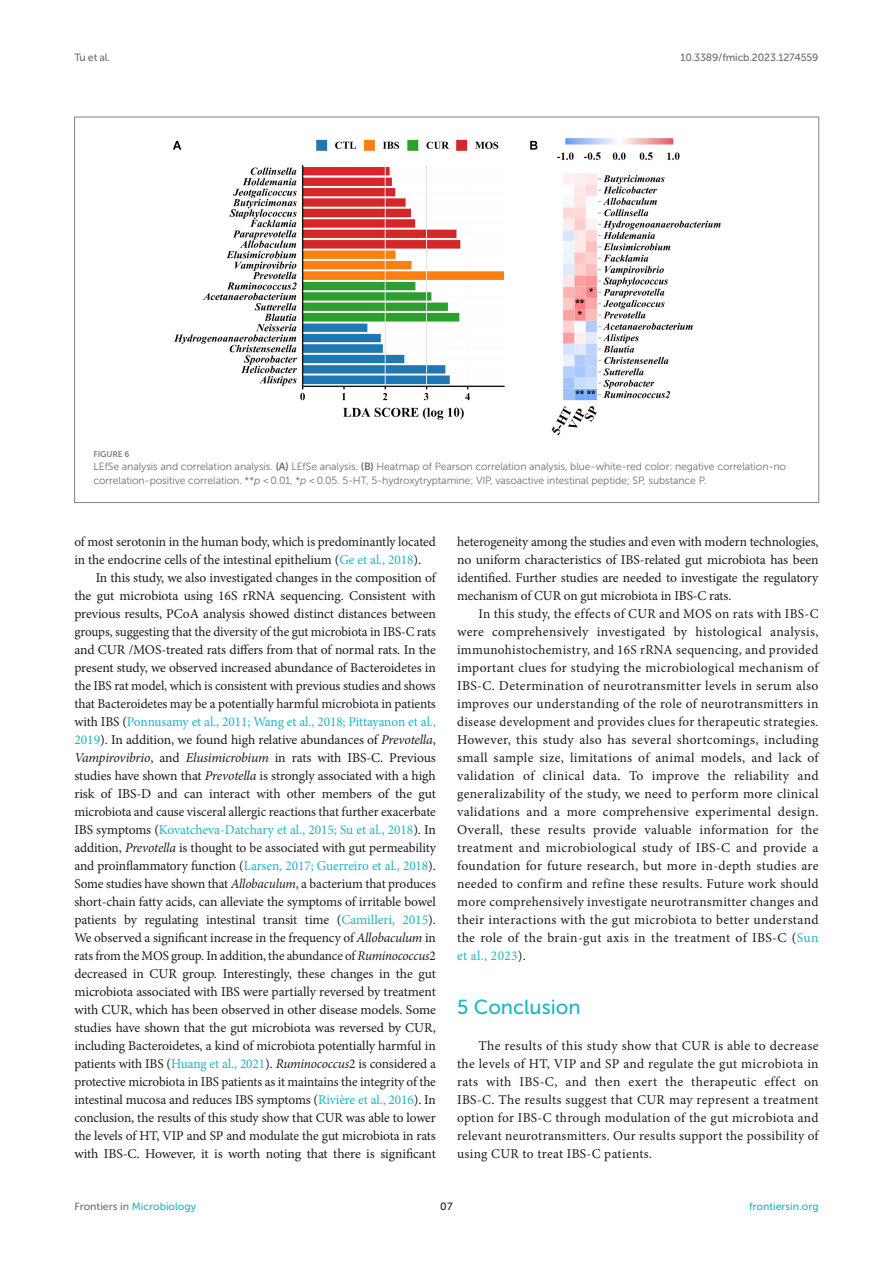
<style>
.page{position:relative;width:893px;height:1263px;background:#fff}
.page>*{position:absolute;margin:0;border:0;box-sizing:border-box;transform-origin:0 0}
.HEAD_1{font:20.25px "Museo Sans 500";color:#1db5c3}
.TEXT{font:13.5px/18px "Minion Pro";letter-spacing:-.005em;color:#1b1c1b;text-align:justify}
.TEXT_FLUSH{font:13.5px/18px "Minion Pro";letter-spacing:.025em;color:#1b1c1b;text-align:justify}
.FIG_LEG{font:10.5px/13.5px "Museo Sans 300";letter-spacing:-.01em;color:#706f70}
.t1{font:10.5px "Museo Sans 500";color:#1db5c3}
.t2{font:10.5px "Museo Sans 500";letter-spacing:-.015em;color:#706f70}
.t3{font:10.5px "Museo Sans 500";color:#1b1c1b}
.FIG_HD{font:8.25px "Museo Sans 700";letter-spacing:-.01em;color:#7e7f7f}
.s1{font-family:"Museo Sans 700"}
.s2{font-style:italic}
.s3{color:#1db5c3}
.s4{color:#706f70}
</style>
<div class="page">
<img style="left:173px;top:138px;width:548px;height:298px">
<p class="t2" style="left:74px;top:51px;width:37px">Tu et al.</p>
<p class="t2" style="left:680px;top:51px;width:140px">10.3389/fmicb.2023.1274559</p>
<p class="FIG_HD" style="left:94px;top:449px;width:37px">FIGURE 6</p>
<p class="FIG_LEG" style="left:94px;top:460px;width:694px">LEfSe analysis and correlation analysis. <span class="s1">(A)</span> LEfSe analysis. <span class="s1">(B)</span> Heatmap of Pearson correlation analysis, blue-white-red color: negative correlation-no correlation-positive correlation. **<span class="s2">p</span> &lt; 0.01, *<span class="s2">p</span> &lt; 0.05. 5-HT, 5-hydroxytryptamine; VIP, vasoactive intestinal peptide; SP, substance P.</p>
<p class="TEXT" style="left:74px;top:533px;width:363px">of most serotonin in the human body, which is predominantly located in the endocrine cells of the intestinal epithelium (<span class="s3">Ge et al., 2018</span>).</p>
<p class="TEXT" style="left:74px;top:569px;width:363px;text-indent:21px">In this study, we also investigated changes in the composition of the gut microbiota using 16S rRNA sequencing. Consistent with previous results, PCoA analysis showed distinct distances between groups, suggesting that the diversity of the gut microbiota in IBS-C rats and CUR /MOS-treated rats differs from that of normal rats. In the present study, we observed increased abundance of Bacteroidetes in the IBS rat model, which is consistent with previous studies and shows that Bacteroidetes may be a potentially harmful microbiota in patients with IBS (<span class="s3">Ponnusamy et al., 2011; Wang et al., 2018; Pittayanon et al., 2019</span>). In addition, we found high relative abundances of <span class="s2">Prevotella</span>, <span class="s2">Vampirovibrio</span>, and <span class="s2">Elusimicrobium</span> in rats with IBS-C. Previous studies have shown that <span class="s2">Prevotella</span> is strongly associated with a high risk of IBS-D and can interact with other members of the gut microbiota and cause visceral allergic reactions that further exacerbate IBS symptoms (<span class="s3">Kovatcheva-Datchary et al., 2015; Su et al., 2018</span>). In addition, <span class="s2">Prevotella</span> is thought to be associated with gut permeability and proinflammatory function (<span class="s3">Larsen, 2017; Guerreiro et al., 2018</span>).<br>Some studies have shown that <span class="s2">Allobaculum</span>, a bacterium that produces short-chain fatty acids, can alleviate the symptoms of irritable bowel patients by regulating intestinal transit time (<span class="s3">Camilleri, 2015</span>).<br>We observed a significant increase in the frequency of <span class="s2">Allobaculum</span> in rats from the MOS group. In addition, the abundance of <span class="s2">Ruminococcus</span>2 decreased in CUR group. Interestingly, these changes in the gut microbiota associated with IBS were partially reversed by treatment with CUR, which has been observed in other disease models. Some studies have shown that the gut microbiota was reversed by CUR, including Bacteroidetes, a kind of microbiota potentially harmful in patients with IBS (<span class="s3">Huang et al., 2021</span>). <span class="s2">Ruminococcus</span>2 is considered a protective microbiota in IBS patients as it maintains the integrity of the intestinal mucosa and reduces IBS symptoms (<span class="s3">Rivière et al., 2016</span>). In conclusion, the results of this study show that CUR was able to lower the levels of HT, VIP and SP and modulate the gut microbiota in rats with IBS-C. However, it is worth noting that there is significant</p>
<p class="TEXT" style="left:457px;top:533px;width:363px">heterogeneity among the studies and even with modern technologies, no uniform characteristics of IBS-related gut microbiota has been identified. Further studies are needed to investigate the regulatory mechanism of CUR on gut microbiota in IBS-C rats.</p>
<p class="TEXT" style="left:457px;top:605px;width:363px;text-indent:21px">In this study, the effects of CUR and MOS on rats with IBS-C were comprehensively investigated by histological analysis, immunohistochemistry, and 16S rRNA sequencing, and provided important clues for studying the microbiological mechanism of IBS-C. Determination of neurotransmitter levels in serum also improves our understanding of the role of neurotransmitters in disease development and provides clues for therapeutic strategies.<br>However, this study also has several shortcomings, including small sample size, limitations of animal models, and lack of validation of clinical data. To improve the reliability and generalizability of the study, we need to perform more clinical validations and a more comprehensive experimental design.<br>Overall, these results provide valuable information for the treatment and microbiological study of IBS-C and provide a foundation for future research, but more in-depth studies are needed to confirm and refine these results. Future work should more comprehensively investigate neurotransmitter changes and their interactions with the gut microbiota to better understand the role of the brain-gut axis in the treatment of IBS-C (<span class="s3">Sun et al., 2023</span>).</p>
<p class="HEAD_1" style="left:457px;top:996px;width:125px">5 Conclusion</p>
<p class="TEXT_FLUSH" style="left:457px;top:1037px;width:363px;text-indent:21px">The results of this study show that CUR is able to decrease the levels of HT, VIP and SP and regulate the gut microbiota in rats with IBS-C, and then exert the therapeutic effect on IBS-C. The results suggest that CUR may represent a treatment option for IBS-C through modulation of the gut microbiota and relevant neurotransmitters. Our results support the possibility of using CUR to treat IBS-C patients.</p>
<p class="t1" style="left:74px;top:1200px;width:123px"><span class="s4">Frontiers in</span> Microbiology</p>
<p class="t3" style="left:440px;top:1200px;width:14px">07</p>
<p class="t1" style="left:749px;top:1200px;width:71px">frontiersin.org</p>
</div>
